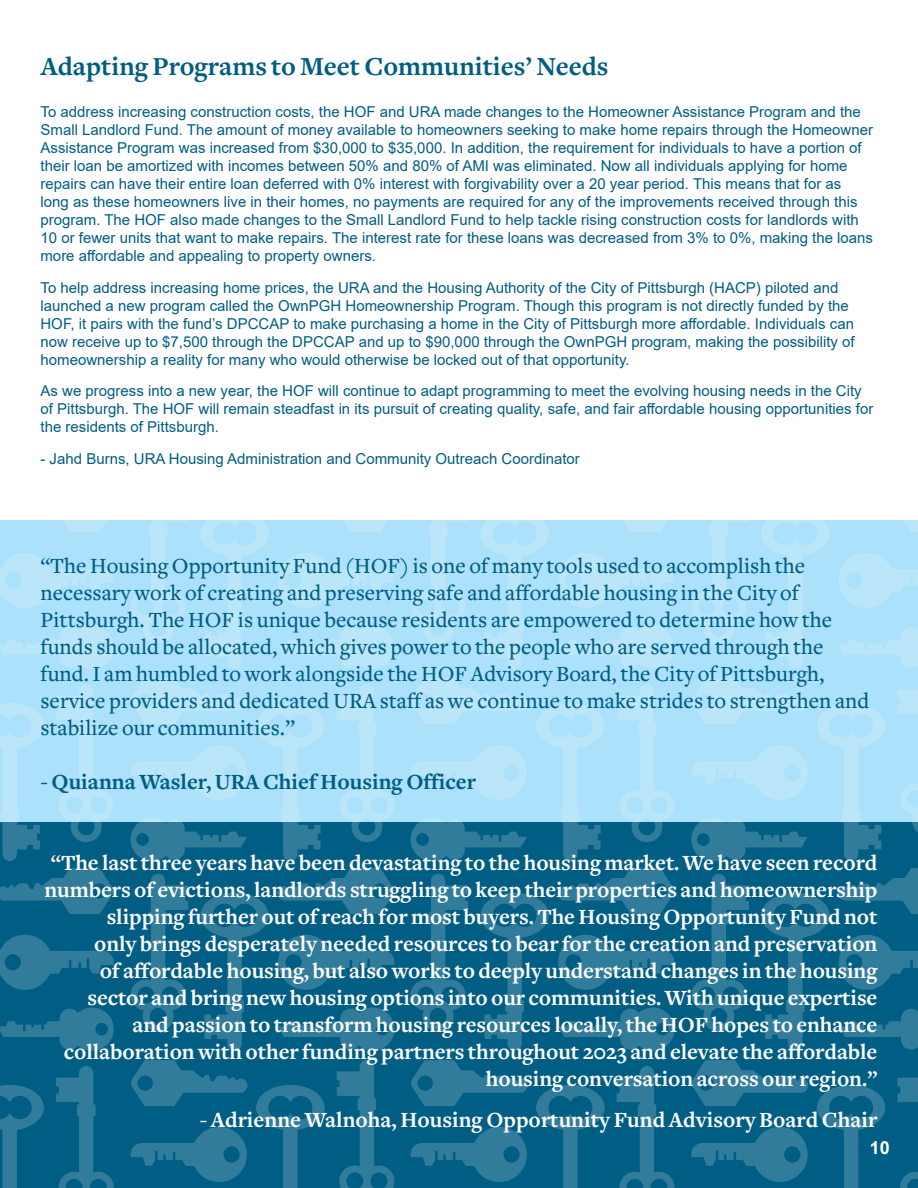
<style>
.page{position:relative;width:918px;height:1188px;background:#fff}
.page>*{position:absolute;margin:0;border:0;box-sizing:border-box;transform-origin:0 0}
.t1{font:700 27px "Freight Text";color:#005d83}
.t2{font:700 22.5px/27px "Freight Text";letter-spacing:-.005em;color:#fff;text-align:right}
.t3{font:500 22.5px/27px "Freight Text";color:#005d83}
.t4{font:700 22.5px "Freight Text";color:#005d83}
.t5{font:700 18px "Arial";color:#fff}
.t6{font:15px/18px "Arial";color:#005d83}
</style>
<div class="page">
<div style="left:0;top:520px;width:918px;height:324px;background:#abe1fa"></div>
<div style="left:0;top:822px;width:918px;height:366px;background:#005d83"></div>
<svg style="left:761px;top:520px;width:68px;height:149px"></svg>
<svg style="left:691px;top:520px;width:58px;height:124px"></svg>
<svg style="left:839px;top:553px;width:79px;height:55px"></svg>
<svg style="left:839px;top:627px;width:79px;height:41px"></svg>
<svg style="left:904px;top:520px;width:14px;height:12px"></svg>
<svg style="left:817px;top:703px;width:68px;height:158px"></svg>
<svg style="left:898px;top:690px;width:20px;height:142px"></svg>
<svg style="left:691px;top:745px;width:116px;height:55px"></svg>
<svg style="left:691px;top:818px;width:117px;height:43px"></svg>
<svg style="left:692px;top:679px;width:116px;height:45px"></svg>
<svg style="left:481px;top:520px;width:68px;height:149px"></svg>
<svg style="left:411px;top:520px;width:57px;height:124px"></svg>
<svg style="left:558px;top:553px;width:116px;height:55px"></svg>
<svg style="left:559px;top:626px;width:115px;height:43px"></svg>
<svg style="left:623px;top:520px;width:45px;height:12px"></svg>
<svg style="left:536px;top:703px;width:68px;height:158px"></svg>
<svg style="left:617px;top:684px;width:57px;height:158px"></svg>
<svg style="left:411px;top:745px;width:116px;height:55px"></svg>
<svg style="left:411px;top:818px;width:116px;height:43px"></svg>
<svg style="left:411px;top:679px;width:116px;height:45px"></svg>
<svg style="left:761px;top:893px;width:69px;height:158px"></svg>
<svg style="left:691px;top:874px;width:58px;height:158px"></svg>
<svg style="left:839px;top:935px;width:79px;height:55px"></svg>
<svg style="left:839px;top:1008px;width:79px;height:42px"></svg>
<svg style="left:838px;top:868px;width:80px;height:46px"></svg>
<svg style="left:817px;top:1085px;width:68px;height:103px"></svg>
<svg style="left:897px;top:1077px;width:21px;height:111px"></svg>
<svg style="left:691px;top:1127px;width:117px;height:55px"></svg>
<svg style="left:692px;top:1060px;width:116px;height:46px"></svg>
<svg style="left:480px;top:893px;width:69px;height:158px"></svg>
<svg style="left:411px;top:874px;width:57px;height:158px"></svg>
<svg style="left:558px;top:935px;width:117px;height:55px"></svg>
<svg style="left:558px;top:1008px;width:117px;height:43px"></svg>
<svg style="left:557px;top:868px;width:117px;height:46px"></svg>
<svg style="left:536px;top:1085px;width:69px;height:103px"></svg>
<svg style="left:617px;top:1066px;width:58px;height:122px"></svg>
<svg style="left:411px;top:1127px;width:116px;height:55px"></svg>
<svg style="left:411px;top:1060px;width:117px;height:46px"></svg>
<svg style="left:201px;top:520px;width:68px;height:149px"></svg>
<svg style="left:131px;top:520px;width:57px;height:123px"></svg>
<svg style="left:278px;top:553px;width:116px;height:55px"></svg>
<svg style="left:279px;top:626px;width:115px;height:43px"></svg>
<svg style="left:343px;top:520px;width:45px;height:12px"></svg>
<svg style="left:256px;top:703px;width:68px;height:158px"></svg>
<svg style="left:337px;top:684px;width:57px;height:158px"></svg>
<svg style="left:131px;top:745px;width:116px;height:55px"></svg>
<svg style="left:131px;top:818px;width:116px;height:43px"></svg>
<svg style="left:131px;top:679px;width:116px;height:45px"></svg>
<svg style="left:0;top:553px;width:114px;height:55px"></svg>
<svg style="left:0;top:626px;width:114px;height:43px"></svg>
<svg style="left:62px;top:520px;width:45px;height:12px"></svg>
<svg style="left:0;top:703px;width:44px;height:158px"></svg>
<svg style="left:56px;top:684px;width:58px;height:158px"></svg>
<svg style="left:200px;top:893px;width:69px;height:158px"></svg>
<svg style="left:131px;top:874px;width:57px;height:158px"></svg>
<svg style="left:278px;top:935px;width:116px;height:55px"></svg>
<svg style="left:278px;top:1008px;width:116px;height:43px"></svg>
<svg style="left:277px;top:868px;width:117px;height:46px"></svg>
<svg style="left:256px;top:1085px;width:69px;height:103px"></svg>
<svg style="left:337px;top:1060px;width:57px;height:128px"></svg>
<svg style="left:131px;top:1127px;width:116px;height:55px"></svg>
<svg style="left:131px;top:1060px;width:117px;height:46px"></svg>
<svg style="left:0;top:935px;width:114px;height:55px"></svg>
<svg style="left:0;top:1008px;width:114px;height:43px"></svg>
<svg style="left:0;top:868px;width:113px;height:46px"></svg>
<svg style="left:0;top:1085px;width:44px;height:103px"></svg>
<svg style="left:56px;top:1066px;width:58px;height:122px"></svg>
<h1 class="t1" style="left:41px;top:51px;width:569px">Adapting Programs to Meet Communities’ Needs</h1>
<p class="t6" style="left:40px;top:103px;width:834px">To address increasing construction costs, the HOF and URA made changes to the Homeowner Assistance Program and the Small Landlord Fund. The amount of money available to homeowners seeking to make home repairs through the Homeowner Assistance Program was increased from $30,000 to $35,000. In addition, the requirement for individuals to have a portion of their loan be amortized with incomes between 50% and 80% of AMI was eliminated. Now all individuals applying for home repairs can have their entire loan deferred with 0% interest with forgivability over a 20 year period. This means that for as long as these homeowners live in their homes, no payments are required for any of the improvements received through this program. The HOF also made changes to the Small Landlord Fund to help tackle rising construction costs for landlords with 10 or fewer units that want to make repairs. The interest rate for these loans was decreased from 3% to 0%, making the loans more affordable and appealing to property owners.</p>
<p class="t6" style="left:40px;top:279px;width:816px">To help address increasing home prices, the URA and the Housing Authority of the City of Pittsburgh (HACP) piloted and launched a new program called the OwnPGH Homeownership Program. Though this program is not directly funded by the HOF, it pairs with the fund’s DPCCAP to make purchasing a home in the City of Pittsburgh more affordable. Individuals can now receive up to $7,500 through the DPCCAP and up to $90,000 through the OwnPGH program, making the possibility of homeownership a reality for many who would otherwise be locked out of that opportunity.</p>
<p class="t6" style="left:40px;top:382px;width:834px">As we progress into a new year, the HOF will continue to adapt programming to meet the evolving housing needs in the City of Pittsburgh. The HOF will remain steadfast in its pursuit of creating quality, safe, and fair affordable housing opportunities for the residents of Pittsburgh.</p>
<p class="t6" style="left:40px;top:450px;width:541px">- Jahd Burns, URA Housing Administration and Community Outreach Coordinator</p>
<p class="t3" style="left:40px;top:553px;width:830px">“The Housing Opportunity Fund (HOF) is one of many tools used to accomplish the necessary work of creating and preserving safe and affordable housing in the City of Pittsburgh. The HOF is unique because residents are empowered to determine how the funds should be allocated, which gives power to the people who are served through the fund. I am humbled to work alongside the HOF Advisory Board, the City of Pittsburgh, service providers and dedicated URA staff as we continue to make strides to strengthen and stabilize our communities.”</p>
<h2 class="t4" style="left:40px;top:769px;width:437px">- Quianna Wasler, URA Chief Housing Officer</h2>
<p class="t2" style="left:44px;top:850px;width:835px">“The last three years have been devastating to the housing market. We have seen record numbers of evictions, landlords struggling to keep their properties and homeownership slipping further out of reach for most buyers. The Housing Opportunity Fund not<br>only brings desperately needed resources to bear for the creation and preservation<br>of affordable housing, but also works to deeply understand changes in the housing sector and bring new housing options into our communities. With unique expertise<br>and passion to transform housing resources locally, the HOF hopes to enhance collaboration with other funding partners throughout 2023 and elevate the affordable housing conversation across our region.”</p>
<h2 class="t2" style="left:200px;top:1106px;width:679px">- Adrienne Walnoha, Housing Opportunity Fund Advisory Board Chair</h2>
<p class="t5" style="left:870px;top:1134px;width:22px">10</p>
</div>
